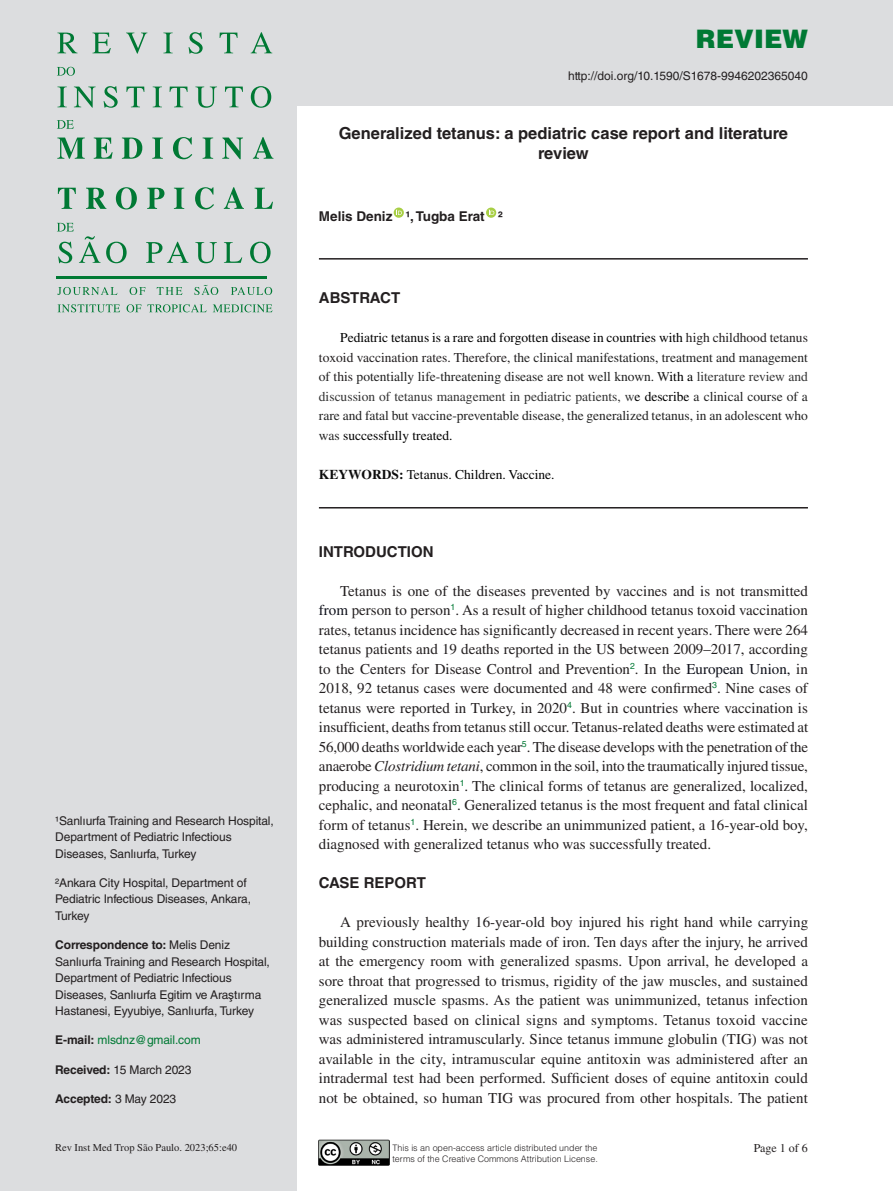
<style>
.page{position:relative;width:893px;height:1191px;background:#fff}
.page>*{position:absolute;margin:0;border:0;box-sizing:border-box;transform-origin:0 0}
.t1{font:900 25.5px "Helvetica LT Std";color:#007934}
.Título{font:700 16.5px/19.8px "Helvetica LT Std";color:#231f20;text-align:center}
.t2{font:15px/19.5px "Times LT Std";color:#231f20;text-align:justify}
.Seção{font:700 15px "Helvetica LT Std";color:#231f20}
.Resumo{font:13.5px/19.5px "Times LT Std";color:#222;text-align:justify}
.Keywords{font:13.5px "Times LT Std";color:#000}
.Autores{font:700 13.5px "Helvetica LT Std";color:#231f20}
.Rodapé{font:12px/16.5px "Helvetica LT Std";letter-spacing:-.01em;color:#231f20}
.Rodapé-2{font:12px "Helvetica LT Std";letter-spacing:-.01em;color:#007934}
.Rodapé-3{font:700 12px "Helvetica LT Std";letter-spacing:-.01em;color:#231f20}
.t3{font:12px "Times LT Std";color:#231f20}
.t4{font:10.5px "Times LT Std";color:#231f20}
.t5{font:300 8.85px/10.6px "Helvetica LT Std";color:#231f20}
.s1{font-weight:700}
.s2{font-family:"Arial"}
.s3{font-weight:700;color:#231f20}
.s4{font-weight:400}
.s5{color:#000}
.s6{color:#231f20}
.s7{color:#212121}
.s8{color:#333}
.s9{font-weight:700;color:#0d0d0d}
.s10{color:#0d0d0d}
.s11{color:#0e101a}
.s12{font-style:italic}
</style>
<div class="page">
<div style="left:0;top:0;width:297px;height:1191px;background:#dcdddf"></div>
<div style="left:22px;top:0;width:871px;height:106px;background:#dcdddf"></div>
<svg style="left:57px;top:33px;width:21px;height:20px"></svg>
<svg style="left:92px;top:33px;width:19px;height:20px"></svg>
<svg style="left:126px;top:33px;width:21px;height:21px"></svg>
<svg style="left:163px;top:33px;width:10px;height:20px"></svg>
<svg style="left:189px;top:32px;width:14px;height:22px"></svg>
<svg style="left:220px;top:33px;width:18px;height:20px"></svg>
<svg style="left:251px;top:32px;width:21px;height:21px"></svg>
<svg style="left:57px;top:87px;width:10px;height:20px"></svg>
<svg style="left:74px;top:87px;width:22px;height:21px"></svg>
<svg style="left:104px;top:86px;width:14px;height:22px"></svg>
<svg style="left:126px;top:87px;width:18px;height:20px"></svg>
<svg style="left:153px;top:87px;width:9px;height:20px"></svg>
<svg style="left:170px;top:87px;width:18px;height:20px"></svg>
<svg style="left:195px;top:87px;width:22px;height:21px"></svg>
<svg style="left:225px;top:87px;width:18px;height:20px"></svg>
<svg style="left:251px;top:86px;width:20px;height:22px"></svg>
<svg style="left:57px;top:137px;width:28px;height:22px"></svg>
<svg style="left:94px;top:137px;width:19px;height:22px"></svg>
<svg style="left:122px;top:137px;width:20px;height:22px"></svg>
<svg style="left:152px;top:137px;width:11px;height:22px"></svg>
<svg style="left:173px;top:137px;width:19px;height:22px"></svg>
<svg style="left:203px;top:137px;width:10px;height:22px"></svg>
<svg style="left:222px;top:137px;width:21px;height:22px"></svg>
<svg style="left:253px;top:137px;width:20px;height:22px"></svg>
<svg style="left:58px;top:188px;width:18px;height:21px"></svg>
<svg style="left:86px;top:188px;width:20px;height:21px"></svg>
<svg style="left:116px;top:187px;width:21px;height:22px"></svg>
<svg style="left:147px;top:188px;width:17px;height:21px"></svg>
<svg style="left:174px;top:188px;width:10px;height:21px"></svg>
<svg style="left:195px;top:187px;width:19px;height:22px"></svg>
<svg style="left:224px;top:187px;width:20px;height:22px"></svg>
<svg style="left:255px;top:188px;width:18px;height:21px"></svg>
<svg style="left:146px;top:242px;width:43px;height:21px"></svg>
<svg style="left:195px;top:242px;width:22px;height:21px"></svg>
<svg style="left:224px;top:242px;width:18px;height:21px"></svg>
<svg style="left:250px;top:242px;width:21px;height:21px"></svg>
<svg style="left:57px;top:223px;width:70px;height:40px"></svg>
<svg style="left:57px;top:120px;width:17px;height:9px"></svg>
<svg style="left:57px;top:67px;width:18px;height:9px"></svg>
<svg style="left:57px;top:287px;width:60px;height:8px"></svg>
<svg style="left:130px;top:287px;width:15px;height:8px"></svg>
<svg style="left:157px;top:287px;width:25px;height:8px"></svg>
<svg style="left:194px;top:285px;width:24px;height:10px"></svg>
<svg style="left:231px;top:287px;width:41px;height:8px"></svg>
<svg style="left:58px;top:304px;width:62px;height:8px"></svg>
<svg style="left:127px;top:304px;width:14px;height:8px"></svg>
<svg style="left:147px;top:304px;width:60px;height:8px"></svg>
<svg style="left:213px;top:304px;width:59px;height:8px"></svg>
<hr style="left:56px;top:276px;width:210px;height:2px;background:#007934">
<img style="left:319px;top:1139px;width:70px;height:26px">
<hr style="left:319px;top:258px;width:489px;height:1px;background:#231f20">
<hr style="left:319px;top:507px;width:489px;height:1px;background:#231f20">
<svg style="left:394px;top:207px;width:10px;height:11px"></svg>
<svg style="left:396px;top:209px;width:6px;height:6px"></svg>
<svg style="left:486px;top:207px;width:10px;height:11px"></svg>
<svg style="left:489px;top:209px;width:5px;height:6px"></svg>
<h1 class="t1" style="left:696px;top:22px;width:113px">REVIEW</h1>
<p class="Rodapé" style="left:568px;top:67px;width:241px">http://doi.org/10.1590/S1678-9946202365040</p>
<p class="Título" style="left:339px;top:123px;width:451px">Generalized tetanus: a pediatric case report and literature review</p>
<p class="Autores" style="left:319px;top:208px;width:185px">Melis Deniz ¹, Tugba Erat ²</p>
<p class="Rodapé" style="left:55px;top:812px;width:220px">¹Sanlıurfa Training and Research Hospital,<br>Department of Pediatric Infectious<br>Diseases, Sanlıurfa, Turkey</p>
<p class="Rodapé" style="left:55px;top:874px;width:197px">²Ankara City Hospital, Department of<br>Pediatric Infectious Diseases, Ankara,<br>Turkey</p>
<p class="Rodapé" style="left:55px;top:936px;width:216px"><span class="s1">Correspondence to:</span> Melis Deniz Sanlıurfa Training and Research Hospital, Department of Pediatric Infectious Diseases, Sanlıurfa Egitim ve Ara<span class="s2">ş</span>tırma Hastanesi, Eyyubiye, Sanlıurfa, Turkey</p>
<p class="Rodapé-2" style="left:55px;top:1033px;width:147px"><span class="s3">E-mail:</span> mlsdnz@gmail.com</p>
<p class="Rodapé" style="left:55px;top:1061px;width:138px"><span class="s1">Received:</span> 15 March 2023</p>
<p class="Rodapé-3" style="left:55px;top:1091px;width:122px">Accepted: <span class="s4">3 May 2023</span></p>
<p class="Seção" style="left:319px;top:289px;width:83px">ABSTRACT</p>
<p class="Resumo" style="left:319px;top:328px;width:491px;text-indent:21px"><span class="s5">Pediatric tetanus is a rare and forgotten disease in countries with</span> <span class="s6">high childhood tetanus toxoid vaccination rates. Therefore, t</span><span class="s7">he clinical manifestations, treatment and management of</span> <span class="s6">this</span> <span class="s7">potentially life-threatening disease are not well known. W</span><span class="s5">ith a</span> <span class="s8">literature review and discussion of tetanus management in pediatric patients, w</span><span class="s5">e describe</span> a clinical course of a rare and fatal but vaccine-preventable disease, the generalized tetanus, in an adolescent who was <span class="s5">successfully treated.</span></p>
<p class="Keywords" style="left:319px;top:466px;width:237px"><span class="s9">KEYWORDS:</span> <span class="s10">T</span>etanus. Children. Vaccine.</p>
<p class="Seção" style="left:319px;top:542px;width:116px">INTRODUCTION</p>
<p class="t2" style="left:319px;top:581px;width:491px;text-indent:21px">Tetanus is one of the diseases prevented by vaccines and is not transmitted <span class="s11">from</span> person to person<sup>1</sup>. As a result of higher childhood tetanus toxoid vaccination rates, tetanus incidence has significantly decreased in recent years. There were 264 tetanus patients and 19 deaths reported in the US between 2009–2017, according to the Centers for Disease Control and Prevention<sup>2</sup>. In the <span class="s11">European Union,</span> in 2018, 92 tetanus cases were documented and 48 were confirmed<sup>3</sup>. Nine cases of tetanus were reported in Turkey, in 2020<sup>4</sup>. But in countries where vaccination is insufficient, deaths from tetanus still occur. Tetanus-related deaths were estimated at 56,000 deaths worldwide each year<sup>5</sup>. The disease develops with the penetration of the anaerobe <span class="s12">Clostridium tetani</span>, common in the soil, into the traumatically injured tissue, producing a neurotoxin<sup>1</sup>. The clinical forms of tetanus are generalized, localized, cephalic, and neonatal<sup>6</sup>. Generalized tetanus is the most frequent and fatal clinical form of tetanus<sup>1</sup>. Herein, we describe an unimmunized patient, a 16-year-old boy, diagnosed with generalized tetanus who was successfully treated.</p>
<p class="Seção" style="left:319px;top:874px;width:109px">CASE REPORT</p>
<p class="t2" style="left:319px;top:912px;width:491px;text-indent:21px">A previously healthy 16-year-old boy injured his right hand while carrying building construction materials made of iron. Ten days after the injury, he arrived at the emergency room with generalized spasms. Upon arrival, he developed a sore throat that progressed to trismus, rigidity of the jaw muscles, and sustained generalized muscle spasms. As the patient was unimmunized, tetanus infection was suspected based on clinical signs and symptoms. Tetanus toxoid vaccine was administered intramuscularly. Since tetanus immune globulin (TIG) was not available in the city, intramuscular equine antitoxin was administered after an intradermal test had been performed. Sufficient doses of equine antitoxin could not be obtained, so human TIG was procured from other hospitals. The patient</p>
<p class="t4" style="left:55px;top:1142px;width:183px">Rev Inst Med Trop São Paulo. 2023;65:e40</p>
<p class="t3" style="left:754px;top:1141px;width:56px">Page 1 of 6</p>
<p class="t5" style="left:392px;top:1142px;width:207px">This is an open-access article distributed under the terms of the Creative Commons Attribution License.</p>
</div>
